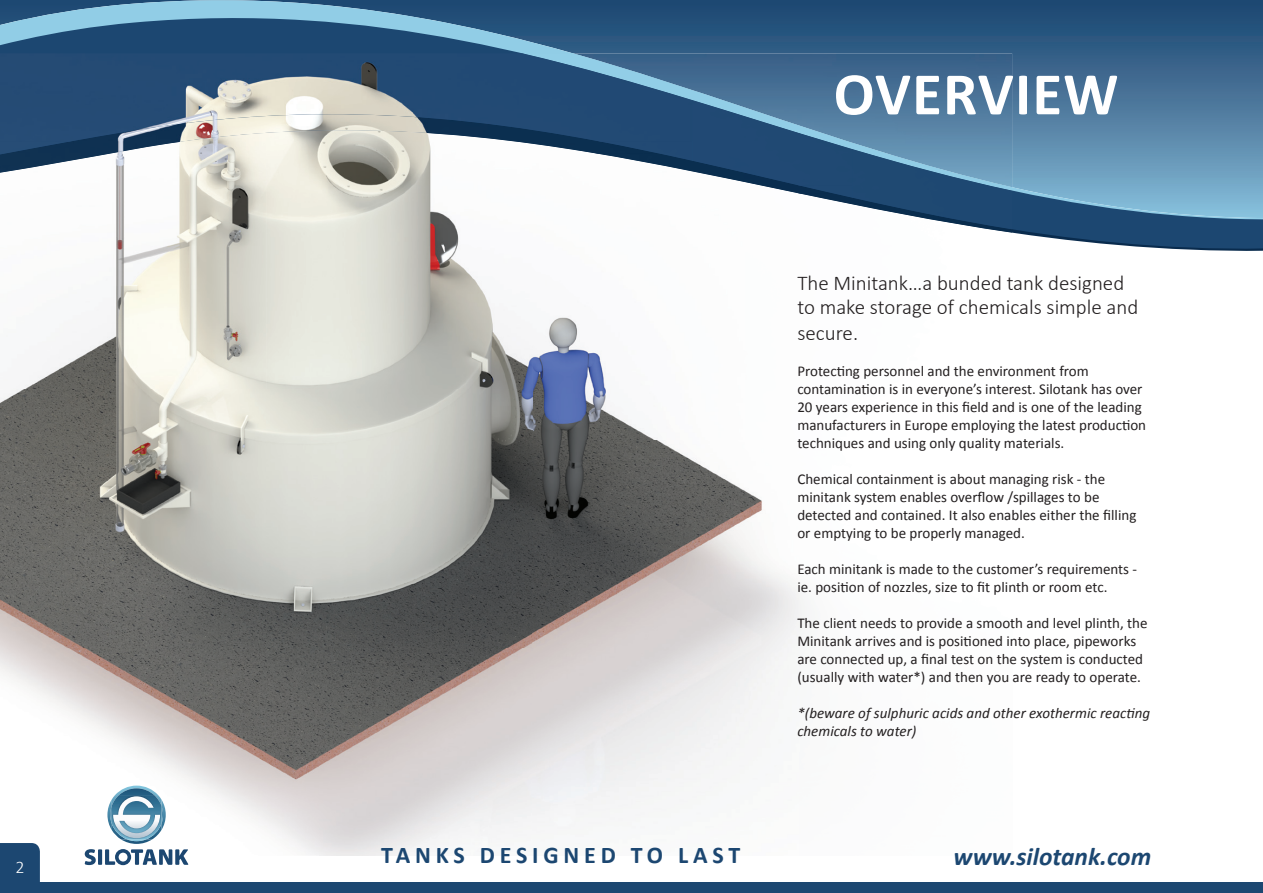
<style>
.page{position:relative;width:1263px;height:893px;background:#fff}
.page>*{position:absolute;margin:0;border:0;box-sizing:border-box;transform-origin:0 0}
.t1{font:700 60.9px "Calibri";letter-spacing:.02em;color:#fff}
.t2{font:italic 700 25.5px "Calibri";color:#1c4771}
.t3{font:700 24px "Calibri";letter-spacing:.2em;color:#1c4771}
.t4{font:300 21px/24.8px "Calibri";color:#231f20}
.t5{font:300 18px "Calibri";color:#fff}
.t6{font:15px/18px "Calibri";color:#231f20}
.t7{font:italic 15px/18px "Calibri";color:#231f20}
</style>
<div class="page">
<svg style="left:0;top:1px;width:1263px;height:250px;background:#416e93"></svg>
<img style="left:0;top:154px;width:266px;height:494px">
<img style="left:266px;top:154px;width:266px;height:494px">
<img style="left:532px;top:191px;width:213px;height:250px">
<img style="left:745px;top:194px;width:267px;height:57px">
<img style="left:532px;top:441px;width:274px;height:385px">
<img style="left:0;top:648px;width:533px;height:208px">
<img style="left:522px;top:53px;width:490px;height:138px">
<img style="left:0;top:142px;width:160px;height:31px">
<img style="left:159px;top:142px;width:439px;height:12px">
<img style="left:595px;top:153px;width:202px;height:41px">
<img style="left:797px;top:198px;width:215px;height:35px">
<img style="left:0;top:53px;width:693px;height:89px">
<img style="left:692px;top:100px;width:161px;height:86px">
<img style="left:0;top:141px;width:72px;height:13px">
<img style="left:598px;top:141px;width:95px;height:20px">
<img style="left:852px;top:149px;width:160px;height:80px">
<img style="left:797px;top:185px;width:56px;height:13px">
<svg style="left:85px;top:849px;width:11px;height:16px"></svg>
<hr style="left:98px;top:849px;width:4px;height:16px;background:#1c4771">
<svg style="left:105px;top:786px;width:83px;height:79px"></svg>
<div style="left:0;top:843px;width:40px;height:39px;background:#1c4771"></div>
<div style="left:0;top:882px;width:1263px;height:11px;background:#1c4771"></div>
<p class="t5" style="left:15px;top:856px;width:11px">2</p>
<h1 class="t1" style="left:834px;top:55px;width:286px">OVERVIEW</h1>
<h3 class="t4" style="left:797px;top:271px;width:342px">The Minitank…a bunded tank designed to make storage of chemicals simple and secure.</h3>
<p class="t6" style="left:797px;top:362px;width:350px">Protecting personnel and the environment from contamination is in everyone’s interest. Silotank has over 20 years experience in this field and is one of the leading manufacturers in Europe employing the latest production techniques and using only quality materials.</p>
<p class="t6" style="left:797px;top:470px;width:341px">Chemical containment is about managing risk - the minitank system enables overflow /spillages to be detected and contained. It also enables either the filling or emptying to be properly managed.</p>
<p class="t6" style="left:797px;top:560px;width:341px">Each minitank is made to the customer’s requirements - ie. position of nozzles, size to fit plinth or room etc.</p>
<p class="t6" style="left:797px;top:614px;width:352px">The client needs to provide a smooth and level plinth, the Minitank arrives and is positioned into place, pipeworks are connected up, a final test on the system is conducted (usually with water*) and then you are ready to operate.</p>
<p class="t7" style="left:797px;top:703px;width:354px">*(beware of sulphuric acids and other exothermic reacting chemicals to water)</p>
<h3 class="t3" style="left:381px;top:839px;width:361px">TANKS DESIGNED TO LAST</h3>
<h2 class="t2" style="left:953px;top:840px;width:199px">www.silotank.com</h2>
</div>
